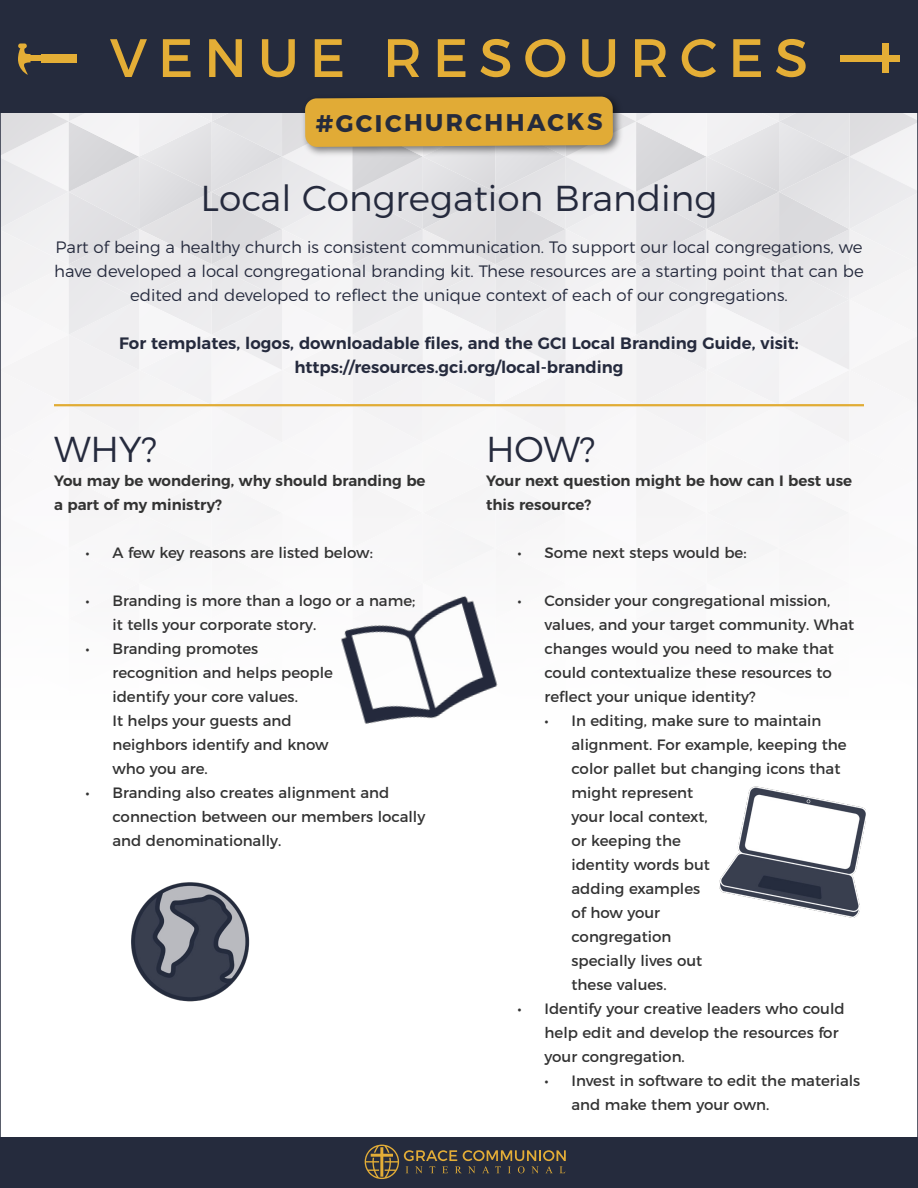
<style>
.page{position:relative;width:918px;height:1188px;background:#fff}
.page>*{position:absolute;margin:0;border:0;box-sizing:border-box;transform-origin:0 0}
.t1{font:54px "Montserrat";letter-spacing:.2em;color:#e4ae36}
.t2{font:300 36px "Montserrat";color:#252a3d}
.t3{font:700 24px "Montserrat";letter-spacing:.09em;color:#252b3d}
.t4{font:300 16.5px/24px "Montserrat";color:#252a3d;text-align:center}
.t5{font:600 16.5px/24px "Montserrat";color:#252a3d;text-align:center}
.t6{font:15px/24px "Montserrat";color:#333}
.t7{font:600 15px/24px "Montserrat";color:#333}
</style>
<div class="page">
<div style="left:0;top:1137px;width:918px;height:51px;background:#252b3d"></div>
<svg style="left:365px;top:1145px;width:201px;height:34px"></svg>
<div style="left:0;top:0;width:918px;height:113px;background:#252b3d"></div>
<svg style="left:3px;top:43px;width:912px;height:516px"></svg>
<hr style="left:54px;top:404px;width:810px;height:2px;background:#e1ac34">
<img style="left:720px;top:786px;width:146px;height:132px">
<img style="left:341px;top:596px;width:157px;height:128px">
<img style="left:131px;top:882px;width:119px;height:120px">
<h1 class="t1" style="left:110px;top:15px;width:700px">VENUE RESOURCES</h1>
<h3 class="t3" style="left:316px;top:103px;width:289px">#GCICHURCHHACKS</h3>
<h2 class="t2" style="left:201px;top:170px;width:518px">Local Congregation Branding</h2>
<p class="t4" style="left:54px;top:234px;width:811px">Part of being a healthy church is consistent communication. To support our local congregations, we have developed a local congregational branding kit. These resources are a starting point that can be edited and developed to reflect the unique context of each of our congregations.</p>
<p class="t5" style="left:119px;top:330px;width:681px">For templates, logos, downloadable files, and the GCI Local Branding Guide, visit: https://resources.gci.org/local-branding</p>
<h2 class="t2" style="left:54px;top:421px;width:104px">WHY?</h2>
<p class="t7" style="left:54px;top:468px;width:373px">You may be wondering, why should branding be a part of my ministry?</p>
<p class="t6" style="left:86px;top:540px;width:289px">• A few key reasons are listed below:</p>
<p class="t6" style="left:112px;top:588px;width:304px;text-indent:-27px">• Branding is more than a logo or a name; it tells your corporate story.</p>
<p class="t6" style="left:112px;top:636px;width:222px;text-indent:-27px">• Branding promotes recognition and helps people identify your core values.<br>It helps your guests and neighbors identify and know who you are.</p>
<p class="t6" style="left:112px;top:780px;width:314px;text-indent:-27px">• Branding also creates alignment and connection between our members locally and denominationally.</p>
<h2 class="t2" style="left:486px;top:421px;width:111px">HOW?</h2>
<p class="t7" style="left:486px;top:468px;width:368px">Your next question might be how can I best use this resource?</p>
<p class="t6" style="left:518px;top:540px;width:231px">• Some next steps would be:</p>
<p class="t6" style="left:544px;top:588px;width:311px;text-indent:-27px">• Consider your congregational mission, values, and your target community. What changes would you need to make that could contextualize these resources to reflect your unique identity?</p>
<p class="t6" style="left:572px;top:708px;width:277px;text-indent:-27px">• In editing, make sure to maintain alignment. For example, keeping the color pallet but changing icons that might represent<br>your local context,<br>or keeping the<br>identity words but<br>adding examples<br>of how your<br>congregation<br>specially lives out<br>these values.</p>
<p class="t6" style="left:544px;top:996px;width:302px;text-indent:-27px">• Identify your creative leaders who could help edit and develop the resources for your congregation.</p>
<p class="t6" style="left:572px;top:1068px;width:290px;text-indent:-27px">• Invest in software to edit the materials and make them your own.</p>
</div>
